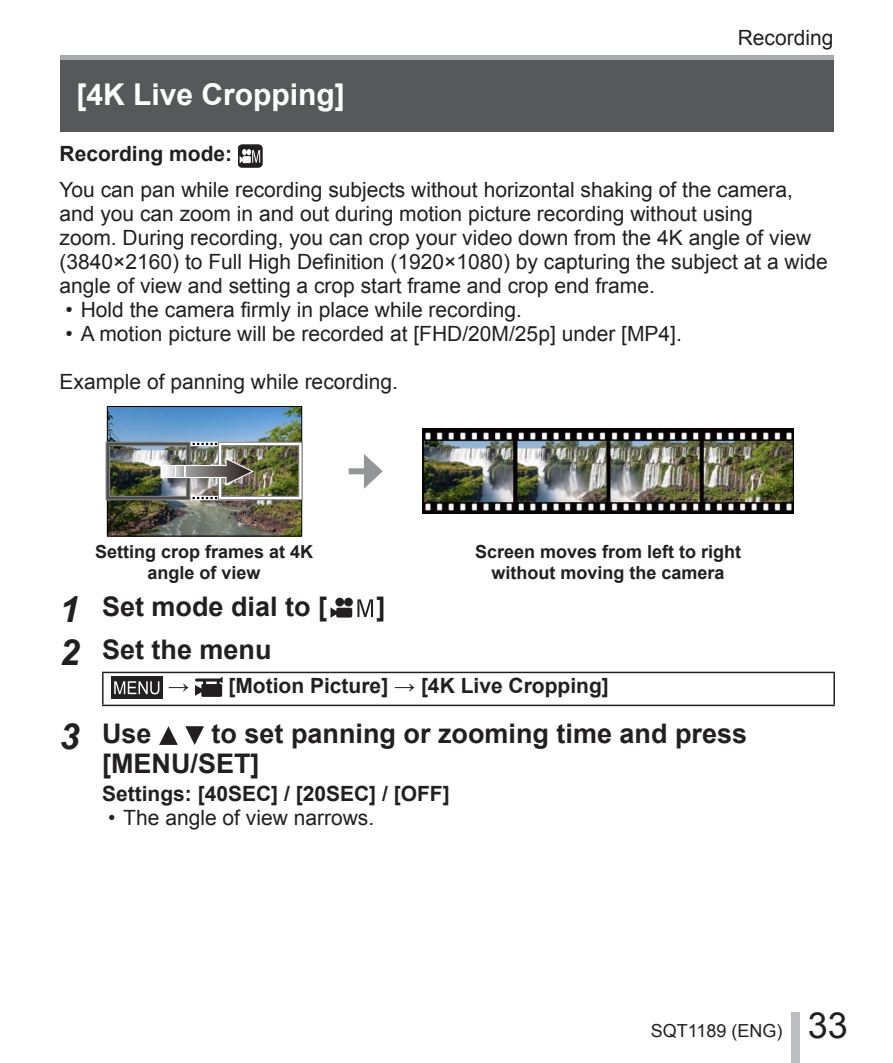
<style>
.page{position:relative;width:893px;height:1063px;background:#fff}
.page>*{position:absolute;margin:0;border:0;box-sizing:border-box;transform-origin:0 0}
.t1{font:700 30px "Arial";color:#fff}
.t2{font:700 27px/30px "Arial";color:#231f20}
.t3{font:21px/24px "Arial";color:#231f20}
.t4{font:700 21px "Arial";color:#231f20}
.t5{font:700 18px/21px "Arial";color:#231f20;text-align:center}
.t6{font:18px "Arial";color:#231f20}
.s1{font-style:italic;font-size:36px}
.s2{font-size:36px}
</style>
<div class="page">
<div style="left:791px;top:1012px;width:8px;height:51px;background:#bcbdc0"></div>
<div style="left:60px;top:55px;width:773px;height:77px;background:#57585a"></div>
<div style="left:60px;top:55px;width:773px;height:5px;background:#a8a9ad"></div>
<svg style="left:238px;top:145px;width:24px;height:23px"></svg>
<svg style="left:240px;top:149px;width:20px;height:14px"></svg>
<img style="left:109px;top:408px;width:191px;height:126px">
<div style="left:107px;top:406px;width:195px;height:130px;border:1px solid #000"></div>
<div style="left:106px;top:442px;width:84px;height:58px;border:4px solid #808080"></div>
<div style="left:107px;top:443px;width:82px;height:56px;border:2px solid #4d4d4d"></div>
<div style="left:160px;top:465px;width:7px;height:13px;border:2px solid #fff"></div>
<img style="left:162px;top:442px;width:141px;height:58px">
<div style="left:349px;top:468px;width:20px;height:6px;background:#939598"></div>
<svg style="left:364px;top:454px;width:19px;height:35px"></svg>
<img style="left:423px;top:429px;width:370px;height:85px">
<svg style="left:330px;top:598px;width:43px;height:20px"></svg>
<hr style="left:102px;top:672px;width:733px;height:1px;background:#231f20">
<hr style="left:102px;top:673px;width:2px;height:32px;background:#231f20">
<hr style="left:833px;top:673px;width:2px;height:32px;background:#231f20">
<hr style="left:102px;top:705px;width:733px;height:1px;background:#231f20">
<div style="left:111px;top:677px;width:51px;height:22px;background:#231f20"></div>
<svg style="left:114px;top:681px;width:45px;height:13px"></svg>
<svg style="left:195px;top:677px;width:28px;height:20px"></svg>
<svg style="left:159px;top:726px;width:19px;height:19px"></svg>
<svg style="left:185px;top:726px;width:19px;height:19px"></svg>
<p class="t3" style="left:738px;top:26px;width:97px">Recording</p>
<h1 class="t1" style="left:77px;top:78px;width:270px">[4K Live Cropping]</h1>
<p class="t4" style="left:60px;top:142px;width:174px">Recording mode:</p>
<p class="t3" style="left:60px;top:178px;width:770px">You can pan while recording subjects without horizontal shaking of the camera, and you can zoom in and out during motion picture recording without using<br>zoom. During recording, you can crop your video down from the 4K angle of view (3840×2160) to Full High Definition (1920×1080) by capturing the subject at a wide angle of view and setting a crop start frame and crop end frame.</p>
<p class="t3" style="left:65px;top:298px;width:458px">• Hold the camera firmly in place while recording.</p>
<p class="t3" style="left:65px;top:322px;width:618px">• A motion picture will be recorded at [FHD/20M/25p] under [MP4].</p>
<p class="t3" style="left:60px;top:370px;width:340px">Example of panning while recording.</p>
<p class="t5" style="left:95px;top:541px;width:220px">Setting crop frames at 4K angle of view</p>
<p class="t5" style="left:475px;top:541px;width:268px">Screen moves from left to right without moving the camera</p>
<p class="t2" style="left:60px;top:591px;width:269px"><span class="s1">1</span> Set mode dial to [</p>
<p class="t2" style="left:376px;top:591px;width:10px">]</p>
<p class="t2" style="left:60px;top:635px;width:214px"><span class="s1">2</span> Set the menu</p>
<p class="t4" style="left:168px;top:674px;width:442px">→ [Motion Picture] → [4K Live Cropping]</p>
<p class="t2" style="left:60px;top:718px;width:94px"><span class="s1">3</span> Use</p>
<p class="t2" style="left:102px;top:718px;width:647px;text-indent:109px">to set panning or zooming time and press [MENU/SET]</p>
<p class="t4" style="left:102px;top:782px;width:349px">Settings: [40SEC] / [20SEC] / [OFF]</p>
<p class="t3" style="left:108px;top:806px;width:268px">• The angle of view narrows.</p>
<p class="t6" style="left:651px;top:1021px;width:199px">SQT1189 (ENG) <span class="s2">33</span></p>
</div>
